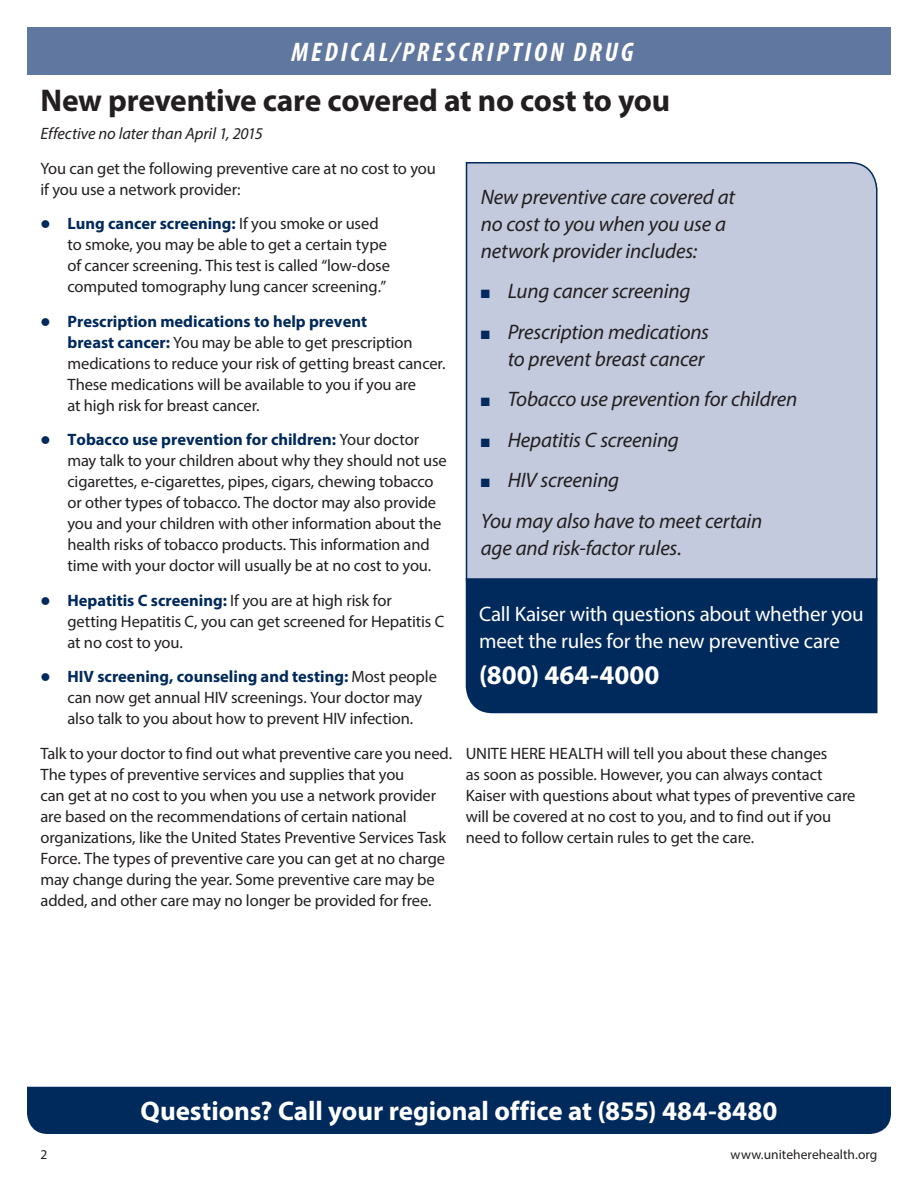
<style>
.page{position:relative;width:918px;height:1188px;background:#fff}
.page>*{position:absolute;margin:0;border:0;box-sizing:border-box;transform-origin:0 0}
.t1{font:700 31.5px "Myriad Pro";letter-spacing:-.01em;color:#231f20}
.t2{font:700 27px "Myriad Pro";letter-spacing:-.005em;color:#fff}
.t3{font:italic 700 condensed 27px "Myriad Pro";letter-spacing:.11em;color:#fff}
.t4{font:italic 21px/27px "Myriad Pro";letter-spacing:-.01em;color:#231f20}
.t5{font:21px/27px "Myriad Pro";letter-spacing:-.01em;color:#fff}
.t6{font:16.5px/21px "Myriad Pro";letter-spacing:-.01em;color:#231f20}
.t7{font:italic 16.5px "Myriad Pro";letter-spacing:-.005em;color:#231f20}
.t8{font:13.5px "Myriad Pro";letter-spacing:.005em;color:#231f20}
.s1{font-weight:700;color:#00295c}
.s2{color:#00295c}
</style>
<div class="page">
<div style="left:27px;top:1087px;width:864px;height:47px;background:#00295c"></div>
<div style="left:27px;top:27px;width:864px;height:47px;background:#60779f"></div>
<div style="left:465px;top:162px;width:413px;height:419px;background:#c3cadd"></div>
<div style="left:466px;top:578px;width:412px;height:135px;background:#00295c"></div>
<h2 class="t3" style="left:291px;top:35px;width:344px">MEDICAL/PRESCRIPTION DRUG</h2>
<h1 class="t1" style="left:40px;top:80px;width:631px">New preventive care covered at no cost to you</h1>
<p class="t7" style="left:40px;top:123px;width:224px">Effective no later than April 1, 2015</p>
<p class="t6" style="left:40px;top:157px;width:397px">You can get the following preventive care at no cost to you if you use a network provider:</p>
<p class="t6" style="left:68px;top:213px;width:324px"><span class="s1">Lung cancer screening:</span> If you smoke or used to smoke, you may be able to get a certain type of cancer screening. This test is called “low-dose computed tomography lung cancer screening.”</p>
<p class="t6" style="left:67px;top:310px;width:379px"><span class="s1">Prescription medications to help prevent<br>breast cancer:</span> You may be able to get prescription medications to reduce your risk of getting breast cancer.<br>These medications will be available to you if you are<br>at high risk for breast cancer.</p>
<p class="t6" style="left:68px;top:429px;width:381px"><span class="s1">Tobacco use prevention for children:</span> Your doctor may talk to your children about why they should not use cigarettes, e-cigarettes, pipes, cigars, chewing tobacco or other types of tobacco. The doctor may also provide you and your children with other information about the health risks of tobacco products. This information and time with your doctor will usually be at no cost to you.</p>
<p class="t6" style="left:68px;top:589px;width:378px"><span class="s1">Hepatitis C screening:</span> If you are at high risk for getting Hepatitis C, you can get screened for Hepatitis C at no cost to you.</p>
<p class="t6" style="left:68px;top:666px;width:371px"><span class="s1">HIV screening, counseling and testing:</span> Most people can now get annual HIV screenings. Your doctor may also talk to you about how to prevent HIV infection.</p>
<p class="t6" style="left:41px;top:742px;width:413px">Talk to your doctor to find out what preventive care you need.<br>The types of preventive services and supplies that you<br>can get at no cost to you when you use a network provider are based on the recommendations of certain national organizations, like the United States Preventive Services Task Force. The types of preventive care you can get at no charge may change during the year. Some preventive care may be added, and other care may no longer be provided for free.</p>
<p class="t6" style="left:466px;top:742px;width:391px">UNITE HERE HEALTH will tell you about these changes<br>as soon as possible. However, you can always contact Kaiser with questions about what types of preventive care will be covered at no cost to you, and to find out if you need to follow certain rules to get the care.</p>
<p class="t4" style="left:481px;top:183px;width:256px">New preventive care covered at no cost to you when you use a network provider includes:</p>
<p class="t4" style="left:481px;top:277px;width:211px"><span class="s2">■</span> Lung cancer screening</p>
<p class="t4" style="left:481px;top:318px;width:230px;text-align:right"><span class="s2">■</span> Prescription medications to prevent breast cancer</p>
<p class="t4" style="left:481px;top:385px;width:318px"><span class="s2">■</span> Tobacco use prevention for children</p>
<p class="t4" style="left:481px;top:426px;width:200px"><span class="s2">■</span> Hepatitis C screening</p>
<p class="t4" style="left:481px;top:459px;width:283px;line-height:40.5px"><span class="s2">■</span> HIV screening<br>You may also have to meet certain</p>
<p class="t4" style="left:481px;top:534px;width:203px">age and risk-factor rules.</p>
<p class="t5" style="left:479px;top:600px;width:386px">Call Kaiser with questions about whether you meet the rules for the new preventive care</p>
<h2 class="t2" style="left:479px;top:657px;width:182px">(800) 464-4000</h2>
<h2 class="t2" style="left:141px;top:1093px;width:638px">Questions? Call your regional office at (855) 484-8480</h2>
<p class="t8" style="left:40px;top:1146px;width:8px">2</p>
<p class="t8" style="left:731px;top:1146px;width:148px">www.uniteherehealth.org</p>
</div>
